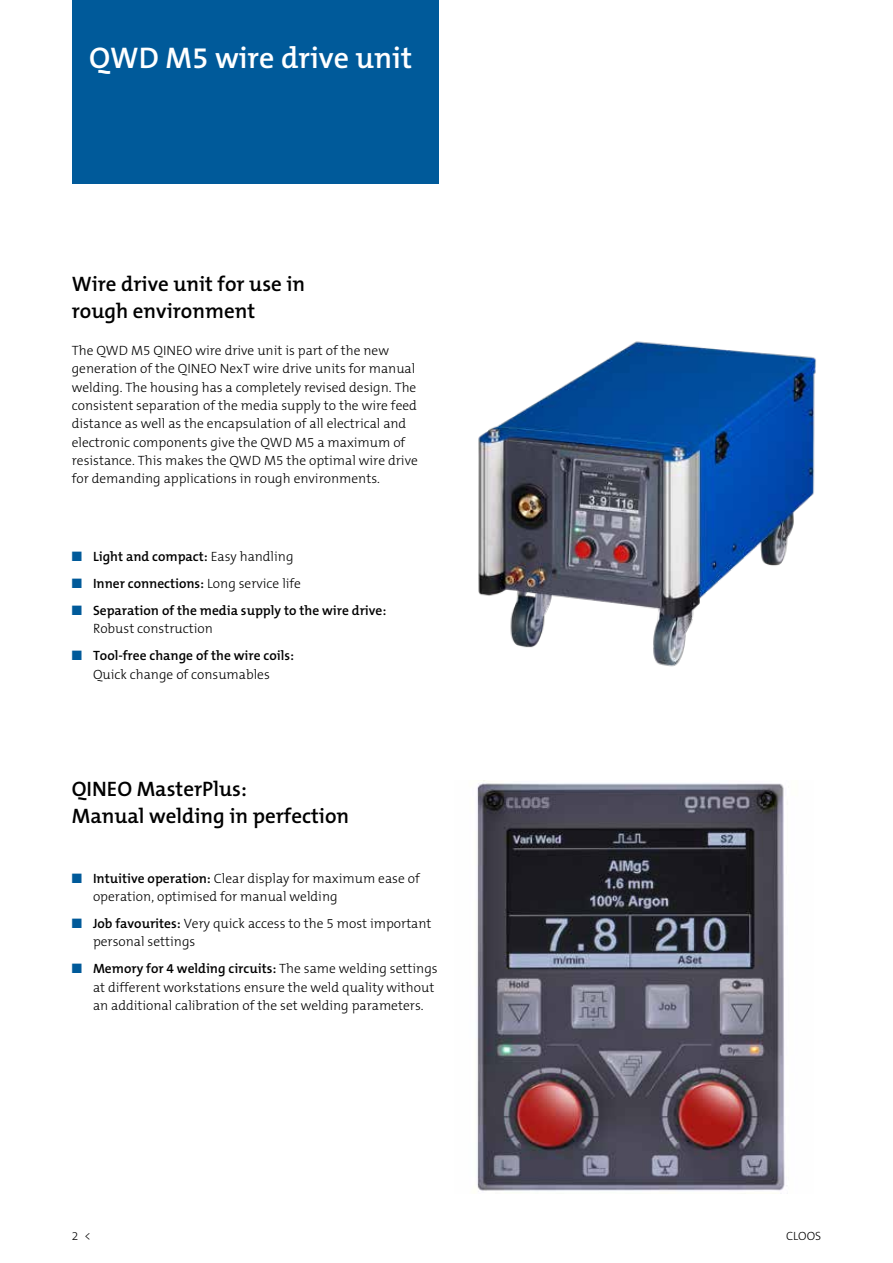
<style>
.page{position:relative;width:893px;height:1263px;background:#fff}
.page>*{position:absolute;margin:0;border:0;box-sizing:border-box;transform-origin:0 0}
.t1{font:600 30px "The Mix B6";color:#fff}
.t2{font:600 21px/27px "The Mix B6";color:#000}
.t3{font:300 13.5px/18.3px "The Mix B3";color:#000}
.t4{font:600 13.5px "The Mix B6";color:#000}
.t5{font:300 12px "The Mix B3";color:#000}
.s1{color:#005a9a}
.s2{font-family:"The Mix B3";font-weight:300}
.s3{font-family:"The Mix B6";font-weight:600}
</style>
<div class="page">
<div style="left:72px;top:0;width:366px;height:184px;background:#005a9a"></div>
<img style="left:477px;top:781px;width:310px;height:410px">
<img style="left:478px;top:341px;width:338px;height:326px">
<h1 class="t1" style="left:89px;top:42px;width:325px">QWD M5 wire drive unit</h1>
<h2 class="t2" style="left:72px;top:271px;width:235px">Wire drive unit for use in rough environment</h2>
<p class="t3" style="left:72px;top:341px;width:348px">The QWD M5 QINEO wire drive unit is part of the new generation of the QINEO NexT wire drive units for manual welding. The housing has a completely revised design. The consistent separation of the media supply to the wire feed distance as well as the encapsulation of all electrical and electronic components give the QWD M5 a maximum of resistance. This makes the QWD M5 the optimal wire drive for demanding applications in rough environments.</p>
<p class="t4" style="left:72px;top:549px;width:223px"><span class="s1">■</span> Light and compact: <span class="s2">Easy handling</span></p>
<p class="t4" style="left:72px;top:576px;width:231px"><span class="s1">■</span> Inner connections: <span class="s2">Long service life</span></p>
<p class="t4" style="left:72px;top:603px;width:316px"><span class="s1">■</span> Separation of the media supply to the wire drive:</p>
<p class="t3" style="left:93px;top:620px;width:121px">Robust construction</p>
<p class="t4" style="left:72px;top:648px;width:224px"><span class="s1">■</span> Tool-free change of the wire coils:</p>
<p class="t3" style="left:93px;top:665px;width:178px">Quick change of consumables</p>
<h2 class="t2" style="left:72px;top:776px;width:279px">QINEO MasterPlus:<br>Manual welding in perfection</h2>
<p class="t3" style="left:93px;top:869px;width:328px;text-indent:-21px"><span class="s1">■</span> <span class="s3">Intuitive operation:</span> Clear display for maximum ease of operation, optimised for manual welding</p>
<p class="t3" style="left:93px;top:914px;width:340px;text-indent:-21px"><span class="s1">■</span> <span class="s3">Job favourites:</span> Very quick access to the 5 most important personal settings</p>
<p class="t4" style="left:72px;top:961px;width:367px"><span class="s1">■</span> Memory for 4 welding circuits: <span class="s2">The same welding settings</span></p>
<p class="t3" style="left:93px;top:978px;width:343px">at different workstations ensure the weld quality without an additional calibration of the set welding parameters.</p>
<p class="t5" style="left:72px;top:1229px;width:21px">2 &lt;</p>
<p class="t5" style="left:786px;top:1229px;width:37px">CLOOS</p>
</div>
